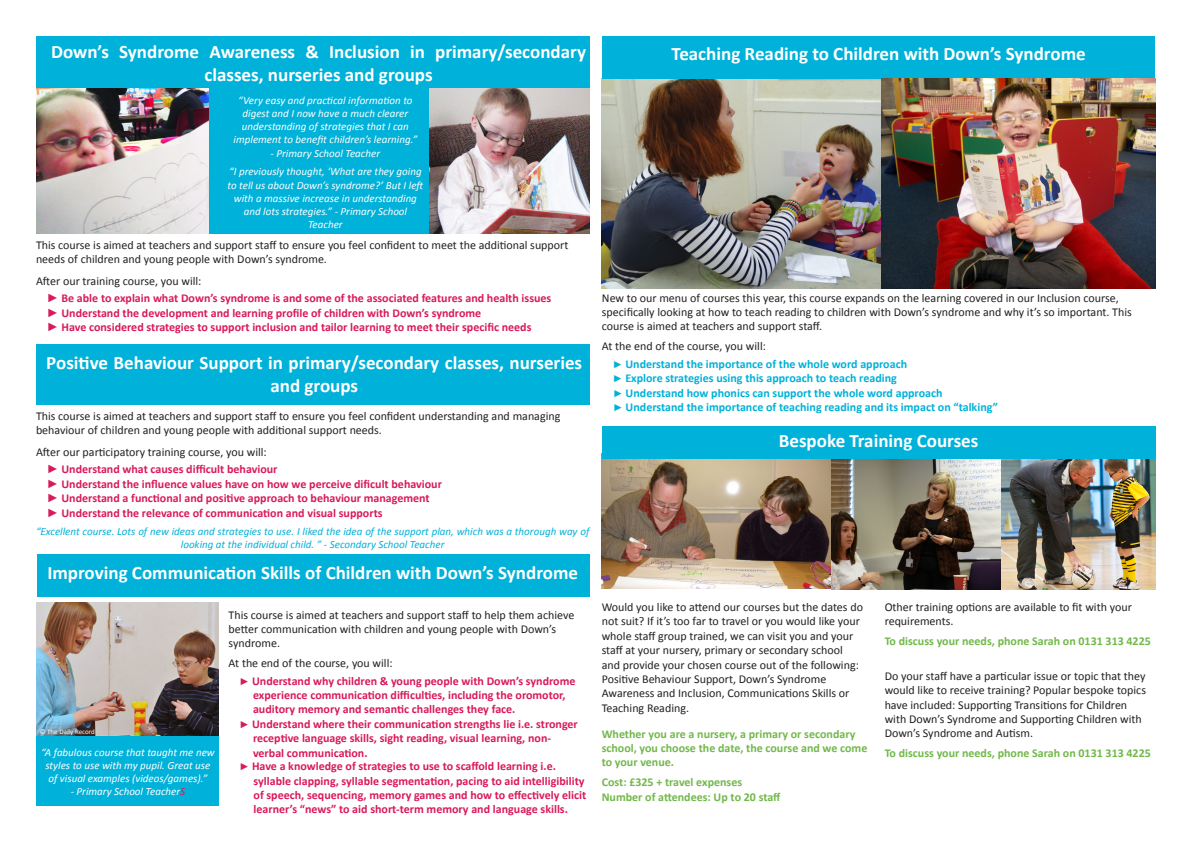
<style>
.page{position:relative;width:1191px;height:842px;background:#fff}
.page>*{position:absolute;margin:0;border:0;box-sizing:border-box;transform-origin:0 0}
.t1{font:700 19px/22.8px "Calibri";color:#fff;text-align:center}
.t2{font:12px/14.4px "Calibri";color:#231f20}
.t3{font:700 12px/14.4px "Calibri";color:#d91a5b}
.t4{font:700 12px/14.4px "Calibri";color:#72b84b}
.t5{font:700 12px "Calibri";color:#00b1d9}
.t6{font:italic 11px/13.2px "Calibri";color:#fff;text-align:center}
.t7{font:italic 11px/13.2px "Calibri";color:#00b1d9;text-align:center}
.t8{font:7px "Calibri";color:#fff}
.s1{font-family:"Arial";font-weight:400}
.s2{color:#d91a5b}
.s3{font-family:"Arial";font-weight:400;font-size:10px}
</style>
<div class="page">
<div style="left:36px;top:735px;width:183px;height:71px;background:#00b1d9"></div>
<img style="left:601px;top:459px;width:231px;height:130px">
<img style="left:1000px;top:459px;width:155px;height:131px">
<img style="left:832px;top:459px;width:168px;height:131px">
<div style="left:601px;top:426px;width:554px;height:33px;background:#00b1d9"></div>
<img style="left:601px;top:78px;width:554px;height:211px">
<div style="left:602px;top:36px;width:553px;height:42px;background:#00b1d9"></div>
<img style="left:36px;top:88px;width:173px;height:145px">
<img style="left:428px;top:88px;width:161px;height:145px">
<div style="left:209px;top:78px;width:219px;height:155px;background:#00b1d9"></div>
<div style="left:36px;top:36px;width:553px;height:52px;background:#00b1d9"></div>
<div style="left:36px;top:344px;width:553px;height:60px;background:#00b1d9"></div>
<img style="left:36px;top:603px;width:183px;height:132px">
<div style="left:37px;top:554px;width:553px;height:43px;background:#00b1d9"></div>
<p class="t1" style="left:51px;top:40px;width:536px">Down’s Syndrome Awareness &amp; Inclusion in primary/secondary classes, nurseries and groups</p>
<p class="t6" style="left:234px;top:93px;width:185px">“Very easy and practical information to digest and I now have a much clearer understanding of strategies that I can implement to benefit children’s learning.”</p>
<p class="t6" style="left:271px;top:146px;width:111px">- Primary School Teacher</p>
<p class="t6" style="left:227px;top:165px;width:198px">“I previously thought, ‘What are they going to tell us about Down’s syndrome?’ But I left with a massive increase in understanding and lots strategies.” - Primary School Teacher</p>
<p class="t2" style="left:36px;top:238px;width:534px">This course is aimed at teachers and support staff to ensure you feel confident to meet the additional support needs of children and young people with Down’s syndrome.</p>
<p class="t2" style="left:36px;top:273px;width:167px">After our training course, you will:</p>
<p class="t3" style="left:47px;top:291px;width:506px"><span class="s1">►</span> Be able to explain what Down’s syndrome is and some of the associated features and health issues</p>
<p class="t3" style="left:47px;top:306px;width:436px"><span class="s1">►</span> Understand the development and learning profile of children with Down’s syndrome</p>
<p class="t3" style="left:47px;top:320px;width:486px"><span class="s1">►</span> Have considered strategies to support inclusion and tailor learning to meet their specific needs</p>
<p class="t1" style="left:46px;top:352px;width:537px">Positive Behaviour Support in primary/secondary classes, nurseries and groups</p>
<p class="t2" style="left:36px;top:409px;width:526px">This course is aimed at teachers and support staff to ensure you feel confident understanding and managing behaviour of children and young people with additional support needs.</p>
<p class="t2" style="left:36px;top:444px;width:232px">After our participatory training course, you will:</p>
<p class="t3" style="left:47px;top:462px;width:232px"><span class="s1">►</span> Understand what causes difficult behaviour</p>
<p class="t3" style="left:47px;top:477px;width:396px"><span class="s1">►</span> Understand the influence values have on how we perceive dificult behaviour</p>
<p class="t3" style="left:47px;top:491px;width:384px"><span class="s1">►</span> Understand a functional and positive approach to behaviour management</p>
<p class="t3" style="left:47px;top:505px;width:337px"><span class="s1">►</span> Understand the relevance of communication and visual supports</p>
<p class="t7" style="left:36px;top:524px;width:555px">“Excellent course. Lots of new ideas and strategies to use. I liked the idea of the support plan, which was a thorough way of looking at the individual child. ” - Secondary School Teacher</p>
<p class="t1" style="left:47px;top:562px;width:532px">Improving Communication Skills of Children with Down’s Syndrome</p>
<p class="t8" style="left:40px;top:727px;width:56px">© The Daily Record</p>
<p class="t6" style="left:41px;top:745px;width:175px">“A fabulous course that taught me new styles to use with my pupil. Great use of visual examples (videos/games).”</p>
<p class="t6" style="left:71px;top:785px;width:116px">- Primary School Teacher<span class="s2">S</span></p>
<p class="t2" style="left:229px;top:607px;width:347px">This course is aimed at teachers and support staff to help them achieve better communication with children and young people with Down’s syndrome.</p>
<p class="t2" style="left:229px;top:656px;width:166px">At the end of the course, you will:</p>
<p class="t3" style="left:253px;top:673px;width:324px;text-indent:-14px"><span class="s3">►</span> Understand why children &amp; young people with Down’s syndrome experience communication difficulties, including the oromotor, auditory memory and semantic challenges they face.</p>
<p class="t3" style="left:253px;top:717px;width:326px;text-indent:-14px"><span class="s3">►</span> Understand where their communication strengths lie i.e. stronger receptive language skills, sight reading, visual learning, non&shy;verbal communication.</p>
<p class="t3" style="left:239px;top:759px;width:318px"><span class="s3">►</span> Have a knowledge of strategies to use to scaffold learning i.e.</p>
<p class="t3" style="left:253px;top:773px;width:334px">syllable clapping, syllable segmentation, pacing to aid intelligibility of speech, sequencing, memory games and how to effectively elicit learner’s “news” to aid short-term memory and language skills.</p>
<p class="t1" style="left:671px;top:42px;width:415px">Teaching Reading to Children with Down’s Syndrome</p>
<p class="t2" style="left:602px;top:290px;width:531px">New to our menu of courses this year, this course expands on the learning covered in our Inclusion course, specifically looking at how to teach reading to children with Down’s syndrome and why it’s so important. This course is aimed at teachers and support staff.</p>
<p class="t2" style="left:602px;top:339px;width:166px">At the end of the course, you will:</p>
<p class="t5" style="left:613px;top:356px;width:296px"><span class="s3">►</span> Understand the importance of the whole word approach</p>
<p class="t5" style="left:613px;top:370px;width:286px"><span class="s3">►</span> Explore strategies using this approach to teach reading</p>
<p class="t5" style="left:613px;top:385px;width:331px"><span class="s3">►</span> Understand how phonics can support the whole word approach</p>
<p class="t5" style="left:613px;top:399px;width:386px"><span class="s3">►</span> Understand the importance of teaching reading and its impact on “talking”</p>
<p class="t1" style="left:779px;top:429px;width:201px">Bespoke Training Courses</p>
<p class="t2" style="left:601px;top:600px;width:263px">Would you like to attend our courses but the dates do not suit? If it’s too far to travel or you would like your whole staff group trained, we can visit you and your staff at your nursery, primary or secondary school and provide your chosen course out of the following:<br>Positive Behaviour Support, Down’s Syndrome Awareness and Inclusion, Communications Skills or Teaching Reading.</p>
<p class="t4" style="left:601px;top:726px;width:267px">Whether you are a nursery, a primary or secondary school, you choose the date, the course and we come to your venue.</p>
<p class="t4" style="left:601px;top:775px;width:142px">Cost: £325 + travel expenses</p>
<p class="t4" style="left:601px;top:790px;width:180px">Number of attendees: Up to 20 staff</p>
<p class="t2" style="left:884px;top:600px;width:249px">Other training options are available to fit with your requirements.</p>
<p class="t4" style="left:884px;top:634px;width:268px">To discuss your needs, phone Sarah on 0131 313 4225</p>
<p class="t2" style="left:884px;top:668px;width:263px">Do your staff have a particular issue or topic that they would like to receive training? Popular bespoke topics have included: Supporting Transitions for Children with Down’s Syndrome and Supporting Children with Down’s Syndrome and Autism.</p>
<p class="t4" style="left:884px;top:746px;width:268px">To discuss your needs, phone Sarah on 0131 313 4225</p>
</div>
